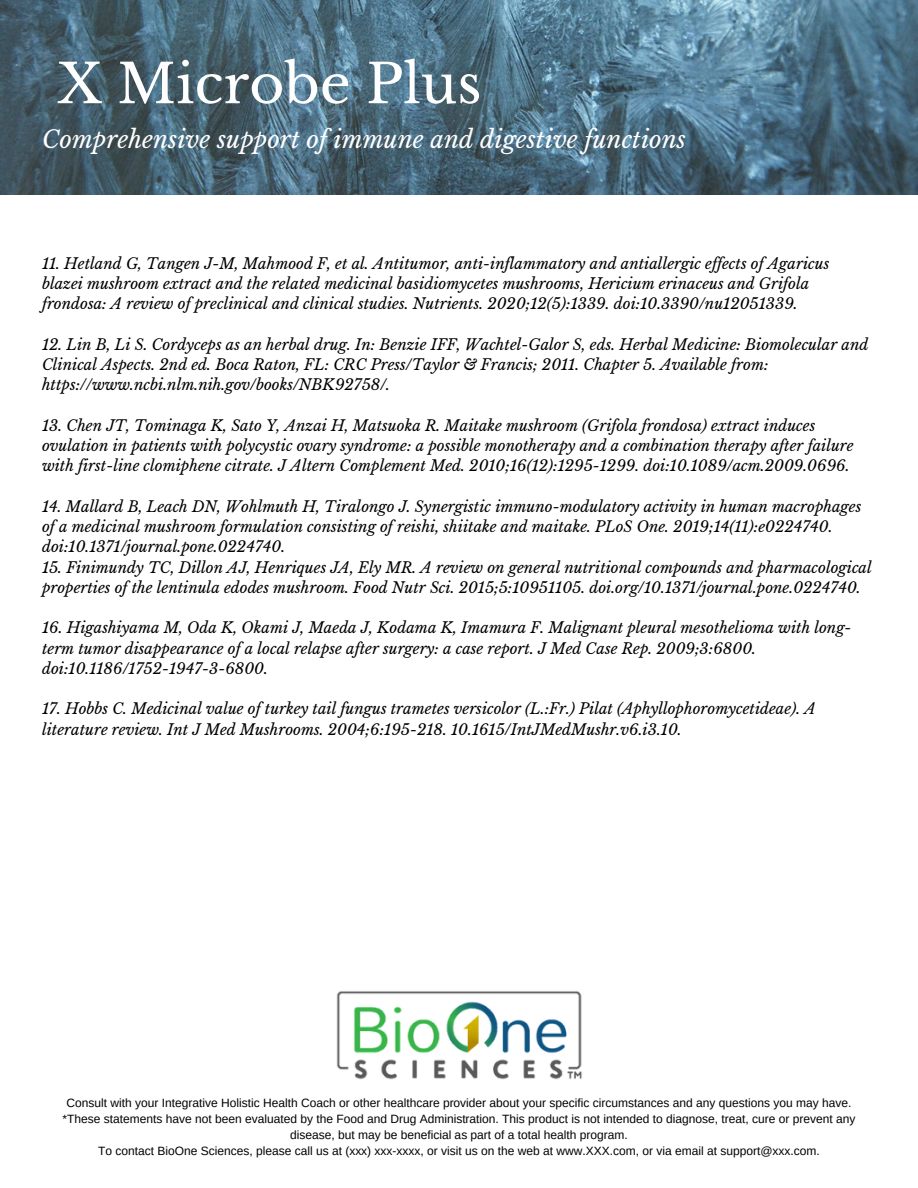
<style>
.page{position:relative;width:918px;height:1188px;background:#fff}
.page>*{position:absolute;margin:0;border:0;box-sizing:border-box;transform-origin:0 0}
.t1{font:54px "Libre Baskerville";color:#fefefe}
.t2{font:italic 24px "Libre Baskerville";color:#fefefe}
.t3{font:italic 15px/20.2px "Libre Baskerville";color:#000}
.t4{font:12px/15.8px "Arimo";color:#000;text-align:center}
</style>
<div class="page">
<img style="left:336px;top:991px;width:246px;height:89px">
<img style="left:0;top:0;width:918px;height:195px">
<h1 class="t1" style="left:58px;top:51px;width:426px">X Microbe Plus</h1>
<h2 class="t2" style="left:42px;top:124px;width:645px">Comprehensive support of immune and digestive functions</h2>
<p class="t3" style="left:42px;top:253px;width:789px">11. Hetland G, Tangen J-M, Mahmood F, et al. Antitumor, anti-inflammatory and antiallergic ef ects of Agaricus blazei mushroom extract and the related medicinal basidiomycetes mushrooms, Hericium erinaceus and Grifola frondosa: A review of preclinical and clinical studies. Nutrients. 2020;12(5):1339. doi:10.3390/nu12051339.</p>
<p class="t3" style="left:42px;top:334px;width:828px">12. Lin B, Li S. Cordyceps as an herbal drug. In: Benzie IFF, Wachtel-Galor S, eds. Herbal Medicine: Biomolecular and<br>Clinical Aspects. 2nd ed. Boca Raton, FL: CRC Press/Taylor &amp; Francis; 2011. Chapter 5. Available from: https://www.ncbi.nlm.nih.gov/books/NBK92758/.</p>
<p class="t3" style="left:42px;top:415px;width:813px">13. Chen JT, Tominaga K, Sato Y, Anzai H, Matsuoka R. Maitake mushroom (Grifola frondosa) extract induces ovulation in patients with polycystic ovary syndrome: a possible monotherapy and a combination therapy after failure with first-line clomiphene citrate. J Altern Complement Med. 2010;16(12):1295-1299. doi:10.1089/acm.2009.0696.</p>
<p class="t3" style="left:42px;top:496px;width:821px">14. Mallard B, Leach DN, Wohlmuth H, Tiralongo J. Synergistic immuno-modulatory activity in human macrophages of a medicinal mushroom formulation consisting of reishi, shiitake and maitake. PLoS One. 2019;14(11):e0224740. doi:10.1371/journal.pone.0224740.</p>
<p class="t3" style="left:42px;top:557px;width:831px">15. Finimundy TC, Dillon AJ, Henriques JA, Ely MR. A review on general nutritional compounds and pharmacological properties of the lentinula edodes mushroom. Food Nutr Sci. 2015;5:10951105. doi.org/10.1371/journal.pone.0224740.</p>
<p class="t3" style="left:42px;top:618px;width:811px">16. Higashiyama M, Oda K, Okami J, Maeda J, Kodama K, Imamura F. Malignant pleural mesothelioma with long&shy;term tumor disappearance of a local relapse after surgery: a case report. J Med Case Rep. 2009;3:6800. doi:10.1186/1752-1947-3-6800.</p>
<p class="t3" style="left:42px;top:699px;width:775px">17. Hobbs C. Medicinal value of turkey tail fungus trametes versicolor (L.:Fr.) Pilat (Aphyllophoromycetideae). A literature review. Int J Med Mushrooms. 2004;6:195-218. 10.1615/IntJMedMushr.v6.i3.10.</p>
<p class="t4" style="left:62px;top:1095px;width:795px">Consult with your Integrative Holistic Health Coach or other healthcare provider about your specific circumstances and any questions you may have. *These statements have not been evaluated by the Food and Drug Administration. This product is not intended to diagnose, treat, cure or prevent any disease, but may be beneficial as part of a total health program.<br>To contact BioOne Sciences, please call us at (xxx) xxx-xxxx, or visit us on the web at www.XXX.com, or via email at support@xxx.com.</p>
</div>
